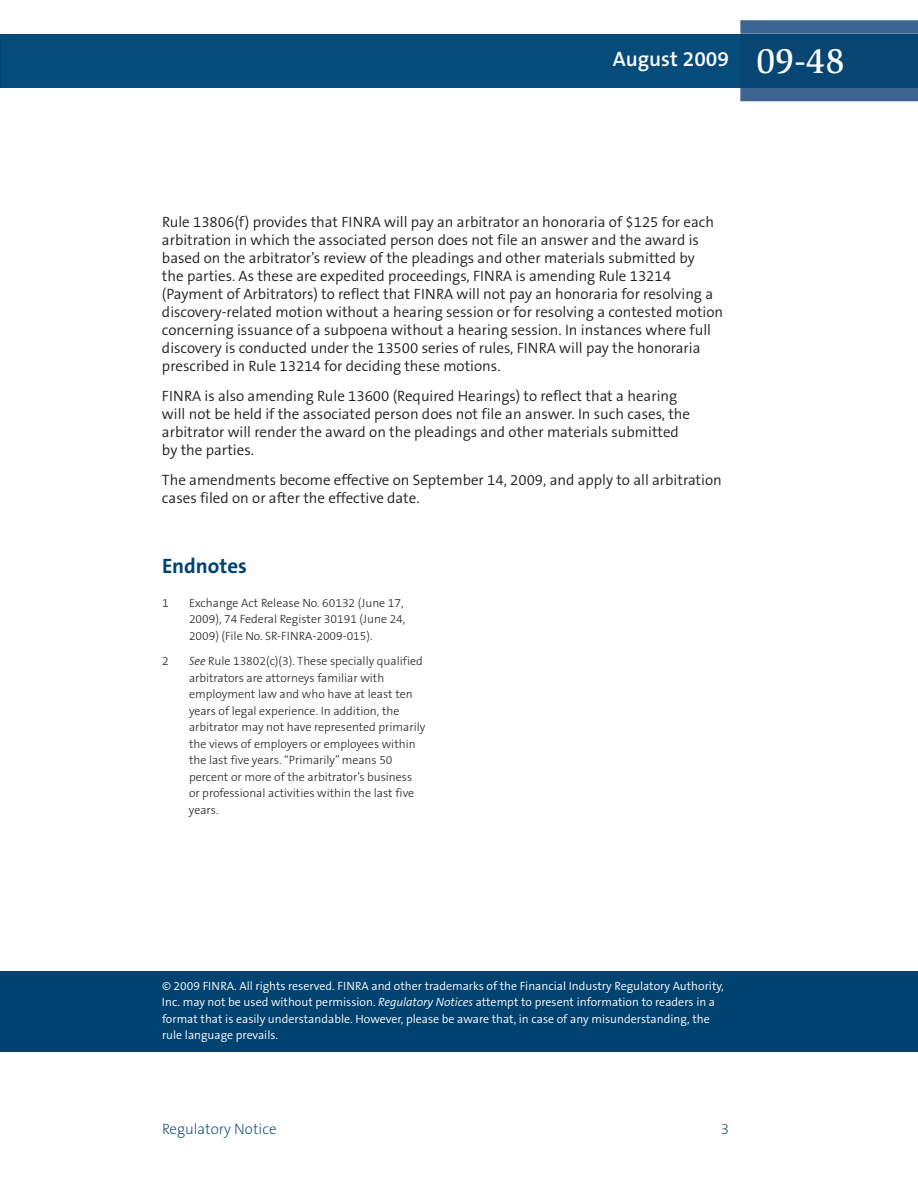
<style>
.page{position:relative;width:918px;height:1188px;background:#fff}
.page>*{position:absolute;margin:0;border:0;box-sizing:border-box;transform-origin:0 0}
.t1{font:500 36px "Slimbach LT";color:#fff}
.t2{font:600 21px "The Sans B6";color:#fff}
.t3{font:700 21px "The Sans B7";color:#004270}
.t4{font:300 15px/18px "The Sans B4";color:#231f20}
.t5{font:200 15px "The Sans B2";color:#004270}
.t6{font:300 12px/16.5px "The Sans B3";color:#231f20}
.t7{font:300 12px/16.5px "The Sans B4";color:#fff}
.s1{font-style:italic}
</style>
<div class="page">
<div style="left:0;top:34px;width:740px;height:54px;background:#064c7a"></div>
<svg style="left:740px;top:20px;width:178px;height:81px;background:#3f6993"></svg>
<div style="left:740px;top:34px;width:178px;height:54px;background:#074573"></div>
<div style="left:0;top:971px;width:918px;height:81px;background:#004270"></div>
<hr style="left:0;top:34px;width:1px;height:54px;background:#034371">
<h2 class="t2" style="left:613px;top:48px;width:118px">August 2009</h2>
<h1 class="t1" style="left:756px;top:47px;width:90px">09-48</h1>
<p class="t4" style="left:162px;top:214px;width:563px">Rule 13806(f) provides that FINRA will pay an arbitrator an honoraria of $125 for each arbitration in which the associated person does not file an answer and the award is based on the arbitrator’s review of the pleadings and other materials submitted by<br>the parties. As these are expedited proceedings, FINRA is amending Rule 13214 (Payment of Arbitrators) to reflect that FINRA will not pay an honoraria for resolving a discovery-related motion without a hearing session or for resolving a contested motion concerning issuance of a subpoena without a hearing session. In instances where full discovery is conducted under the 13500 series of rules, FINRA will pay the honoraria prescribed in Rule 13214 for deciding these motions.</p>
<p class="t4" style="left:162px;top:388px;width:530px">FINRA is also amending Rule 13600 (Required Hearings) to reflect that a hearing will not be held if the associated person does not file an answer. In such cases, the arbitrator will render the award on the pleadings and other materials submitted by the parties.</p>
<p class="t4" style="left:162px;top:472px;width:561px">The amendments become effective on September 14, 2009, and apply to all arbitration cases filed on or after the effective date.</p>
<h2 class="t3" style="left:162px;top:555px;width:86px">Endnotes</h2>
<p class="t6" style="left:162px;top:595px;width:8px">1</p>
<p class="t6" style="left:189px;top:595px;width:218px">Exchange Act Release No. 60132 (June 17,<br>2009), 74 Federal Register 30191 (June 24,<br>2009) (File No. SR-FINRA-2009-015).</p>
<p class="t6" style="left:162px;top:653px;width:8px">2</p>
<p class="t6" style="left:189px;top:653px;width:238px"><span class="s1">See</span> Rule 13802(c)(3). These specially qualified arbitrators are attorneys familiar with employment law and who have at least ten years of legal experience. In addition, the arbitrator may not have represented primarily the views of employers or employees within the last five years. “Primarily”means 50 percent or more of the arbitrator’s business or professional activities within the last five years.</p>
<p class="t7" style="left:162px;top:978px;width:563px">© 2009 FINRA. All rights reserved. FINRA and other trademarks of the Financial Industry Regulatory Authority, Inc. may not be used without permission. <span class="s1">Regulatory Notices</span> attempt to present information to readers in a format that is easily understandable. However, please be aware that, in case of any misunderstanding, the rule language prevails.</p>
<p class="t5" style="left:162px;top:1121px;width:116px">Regulatory Notice</p>
<p class="t5" style="left:721px;top:1121px;width:10px">3</p>
</div>
